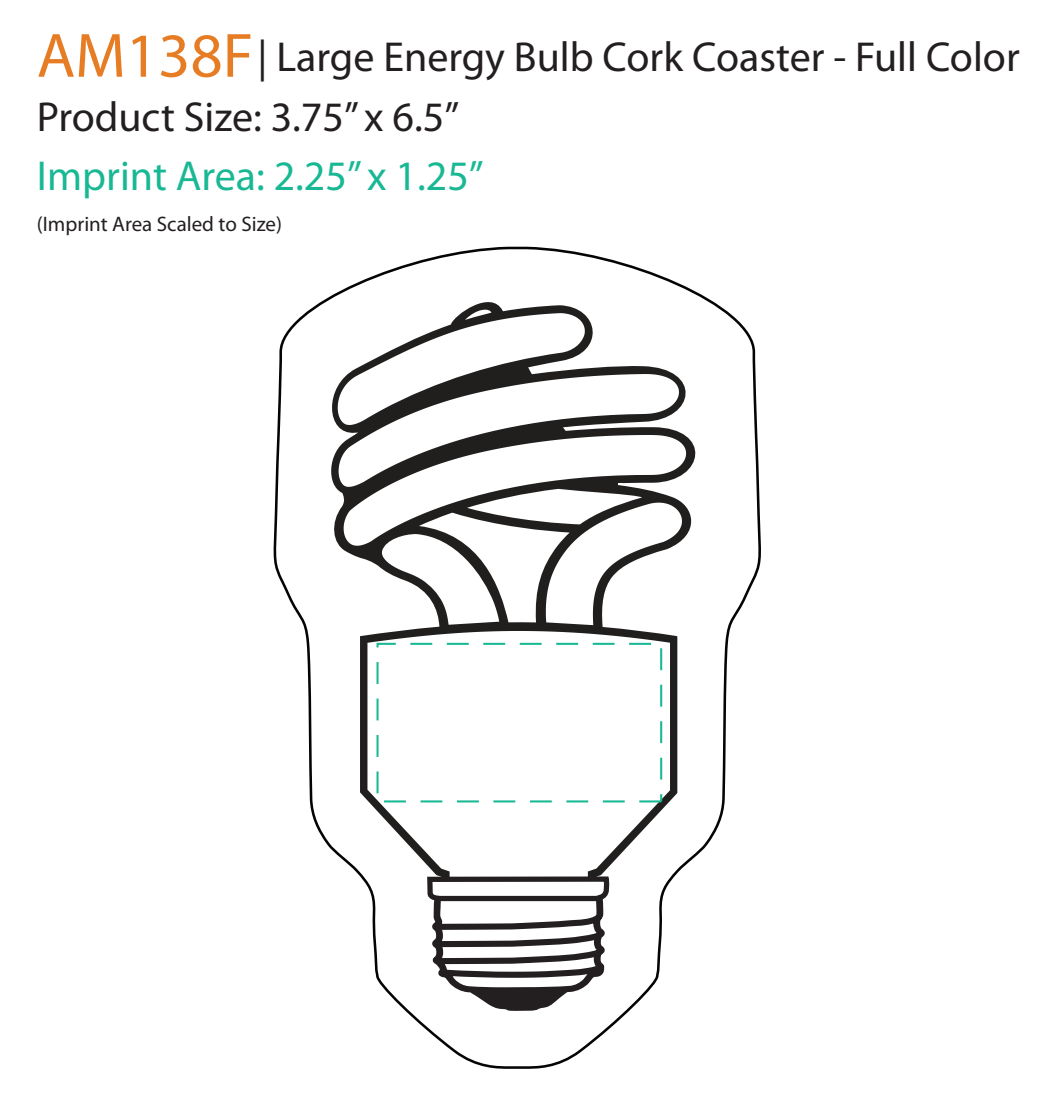
<style>
.page{position:relative;width:1040px;height:1105px;background:#fff}
.page>*{position:absolute;margin:0;border:0;box-sizing:border-box;transform-origin:0 0}
.t1{font:42px "Myriad Pro";color:#231f20}
.t2{font:42px "Myriad Pro";color:#19b894}
.t3{font:21px "Myriad Pro";color:#231f20}
.s1{font-size:63px;color:#e67d25}
</style>
<div class="page">
<svg style="left:273px;top:246px;width:488px;height:823px"></svg>
<div style="left:376px;top:642px;width:286px;height:160px;border:2px dashed #19b894"></div>
<p class="t1" style="left:37px;top:31px;width:984px"><span class="s1">AM138F</span> | Large Energy Bulb Cork Coaster - Full Color</p>
<p class="t1" style="left:37px;top:91px;width:424px">Product Size: 3.75” x 6.5”</p>
<p class="t2" style="left:37px;top:150px;width:448px">Imprint Area: 2.25” x 1.25”</p>
<p class="t3" style="left:37px;top:211px;width:247px">(Imprint Area Scaled to Size)</p>
</div>
